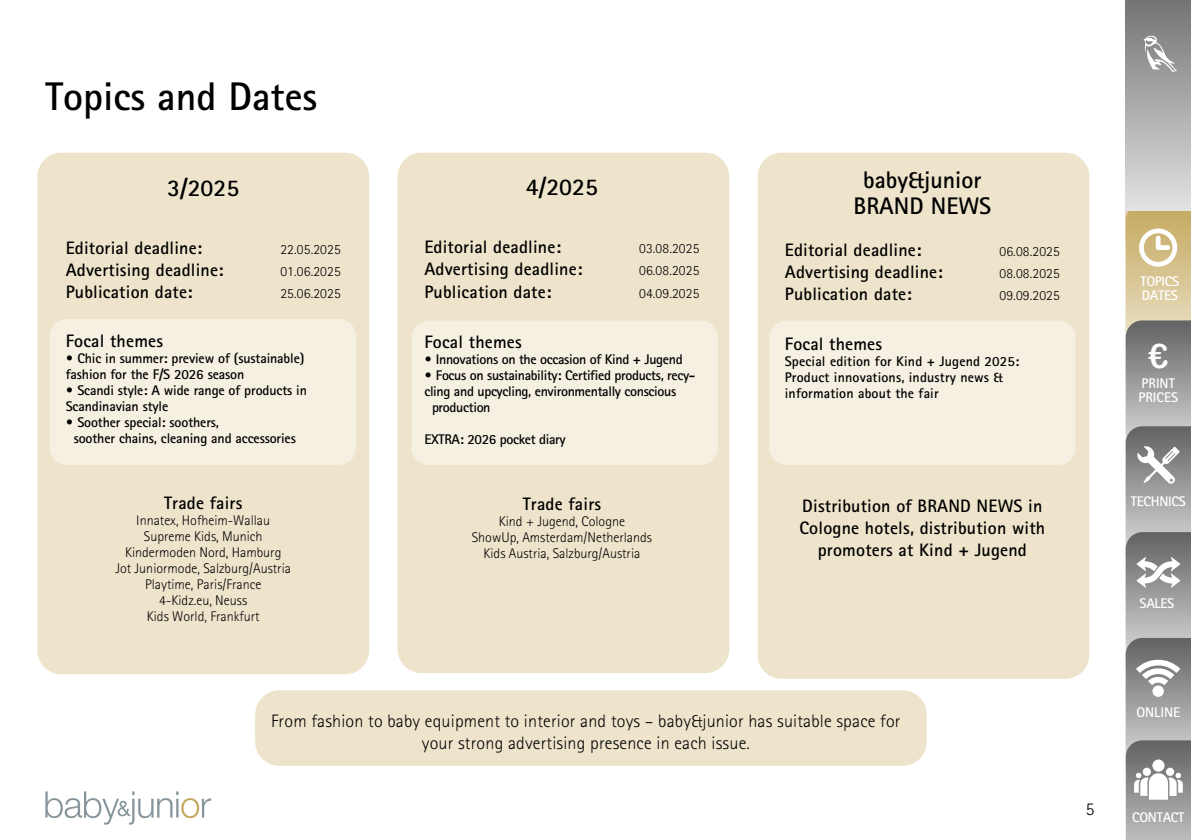
<style>
.page{position:relative;width:1191px;height:840px;background:#fff}
.page>*{position:absolute;margin:0;border:0;box-sizing:border-box;transform-origin:0 0}
.t1{font:700 40px "Rotis Sans Serif 65";color:#000}
.t2{font:34px "Arial Rounded MT Bold";color:#fff}
.t3{font:700 24px/26px "Rotis Sans Serif 65";color:#000;text-align:center}
.t4{font:700 18px/22px "Rotis Sans Serif 65";letter-spacing:.01em;color:#000;text-align:center}
.t5{font:300 18px/22px "Rotis Sans Serif 45";letter-spacing:.01em;color:#000;text-align:center}
.t6{font:700 14px/16px "Rotis Sans Serif 65";letter-spacing:-.01em;color:#000}
.t7{font:300 14px/16px "Rotis Sans Serif 45";color:#000;text-align:center}
.t8{font:700 14px/16px "Rotis Sans Serif 65";letter-spacing:.01em;color:#000}
.t9{font:700 14px/14px "Rotis Sans Serif 65";letter-spacing:-.02em;color:#fff}
.t10{font:700 14px/14px "Rotis Sans Serif 65";color:#fff}
</style>
<div class="page">
<svg style="left:45px;top:791px;width:166px;height:33px"></svg>
<div style="left:37px;top:153px;width:332px;height:521px;background:#ede4cb;border-radius:24px"></div>
<div style="left:397px;top:153px;width:332px;height:519px;background:#ede4cb;border-radius:24px"></div>
<div style="left:757px;top:153px;width:332px;height:525px;background:#ede4cb;border-radius:24px"></div>
<div style="left:50px;top:319px;width:306px;height:145px;background:#f5f0e2;border-radius:17px"></div>
<div style="left:769px;top:320px;width:306px;height:144px;background:#f5f0e2;border-radius:17px"></div>
<div style="left:412px;top:320px;width:306px;height:144px;background:#f5f0e2;border-radius:17px"></div>
<div style="left:255px;top:690px;width:671px;height:75px;background:#ede4cb;border-radius:24px"></div>
<div style="left:1125px;top:0;width:66px;height:210px;background:linear-gradient(to bottom,#737574,#e1e2e3)"></div>
<svg style="left:1125px;top:204px;width:66px;height:635px;background:#a9a79e"></svg>
<svg style="left:1143px;top:36px;width:34px;height:36px"></svg>
<h1 class="t1" style="left:45px;top:71px;width:273px">Topics and Dates</h1>
<h3 class="t3" style="left:167px;top:175px;width:73px">3/2025</h3>
<p class="t4" style="left:66px;top:237px;width:138px">Editorial deadline:</p>
<p class="t7" style="left:280px;top:241px;width:62px">22.05.2025</p>
<p class="t4" style="left:66px;top:259px;width:159px">Advertising deadline:</p>
<p class="t7" style="left:280px;top:263px;width:62px">01.06.2025</p>
<p class="t4" style="left:66px;top:281px;width:128px">Publication date:</p>
<p class="t7" style="left:280px;top:285px;width:62px">25.06.2025</p>
<p class="t4" style="left:66px;top:329px;width:99px">Focal themes</p>
<p class="t6" style="left:66px;top:349px;width:240px">• Chic in summer: preview of (sustainable) fashion for the F/S 2026 season</p>
<p class="t6" style="left:66px;top:381px;width:243px">• Scandi style: A wide range of products in<br>Scandinavian style</p>
<p class="t6" style="left:74px;top:413px;width:224px;text-indent:-8px">• Soother special: soothers,<br>soother chains, cleaning and accessories</p>
<p class="t4" style="left:164px;top:491px;width:80px">Trade fairs</p>
<p class="t7" style="left:115px;top:511px;width:177px">Innatex, Hofheim-Wallau<br>Supreme Kids, Munich<br>Kindermoden Nord, Hamburg<br>Jot Juniormode, Salzburg/Austria<br>Playtime, Paris/France<br>4-Kidz.eu, Neuss<br>Kids World, Frankfurt</p>
<h3 class="t3" style="left:526px;top:174px;width:73px">4/2025</h3>
<p class="t4" style="left:424px;top:236px;width:138px">Editorial deadline:</p>
<p class="t7" style="left:639px;top:240px;width:62px">03.08.2025</p>
<p class="t4" style="left:424px;top:258px;width:159px">Advertising deadline:</p>
<p class="t7" style="left:639px;top:262px;width:62px">06.08.2025</p>
<p class="t4" style="left:424px;top:280px;width:128px">Publication date:</p>
<p class="t7" style="left:639px;top:284px;width:62px">04.09.2025</p>
<p class="t4" style="left:424px;top:330px;width:99px">Focal themes</p>
<p class="t6" style="left:424px;top:350px;width:260px">• Innovations on the occasion of Kind + Jugend</p>
<p class="t6" style="left:424px;top:366px;width:272px">• Focus on sustainability: Certified products, recy-</p>
<p class="t6" style="left:424px;top:382px;width:253px">cling and upcycling, environmentally conscious</p>
<p class="t6" style="left:432px;top:398px;width:60px">production</p>
<p class="t6" style="left:424px;top:430px;width:143px">EXTRA: 2026 pocket diary</p>
<p class="t4" style="left:523px;top:492px;width:80px">Trade fairs</p>
<p class="t7" style="left:472px;top:512px;width:182px">Kind + Jugend, Cologne<br>ShowUp, Amsterdam/Netherlands<br>Kids Austria, Salzburg/Austria</p>
<h3 class="t3" style="left:853px;top:166px;width:139px">baby&amp;junior<br>BRAND NEWS</h3>
<p class="t4" style="left:785px;top:238px;width:138px">Editorial deadline:</p>
<p class="t7" style="left:999px;top:243px;width:62px">06.08.2025</p>
<p class="t4" style="left:785px;top:260px;width:159px">Advertising deadline:</p>
<p class="t7" style="left:999px;top:265px;width:62px">08.08.2025</p>
<p class="t4" style="left:785px;top:282px;width:128px">Publication date:</p>
<p class="t7" style="left:999px;top:287px;width:62px">09.09.2025</p>
<p class="t4" style="left:785px;top:332px;width:99px">Focal themes</p>
<p class="t8" style="left:785px;top:353px;width:236px">Special edition for Kind + Jugend 2025:<br>Product innovations, industry news &amp; information about the fair</p>
<p class="t4" style="left:799px;top:494px;width:247px">Distribution of BRAND NEWS in<br>Cologne hotels, distribution with promoters at Kind + Jugend</p>
<p class="t5" style="left:271px;top:709px;width:631px">From fashion to baby equipment to interior and toys – baby&amp;junior has suitable space for your strong advertising presence in each issue.</p>
<p class="t5" style="left:1085px;top:797px;width:10px">5</p>
<p class="t9" style="left:1140px;top:274px;width:40px">TOPICS<br>DATES</p>
<h2 class="t2" style="left:1148px;top:335px;width:22px">€</h2>
<p class="t10" style="left:1138px;top:375px;width:41px">PRINT<br>PRICES</p>
<p class="t9" style="left:1130px;top:494px;width:56px">TECHNICS</p>
<p class="t9" style="left:1139px;top:595px;width:36px">SALES</p>
<p class="t9" style="left:1136px;top:705px;width:45px">ONLINE</p>
<p class="t9" style="left:1132px;top:809px;width:54px">CONTACT</p>
</div>
